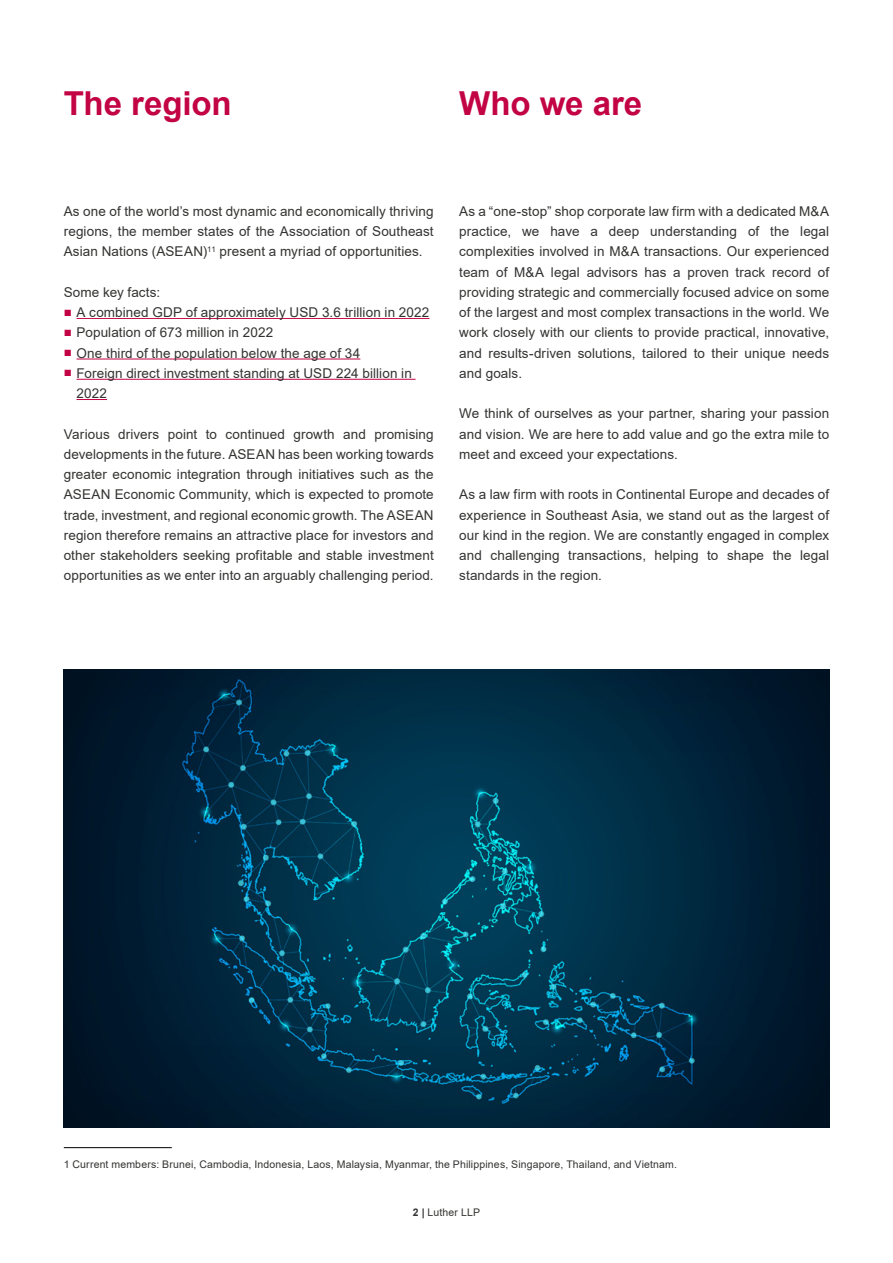
<style>
.page{position:relative;width:893px;height:1263px;background:#fff}
.page>*{position:absolute;margin:0;border:0;box-sizing:border-box;transform-origin:0 0}
.t1{font:700 33px "Arial";letter-spacing:-.005em;color:#c20344}
.t2{font:13.5px/20.2px "Arial";letter-spacing:.005em;color:#333332;text-align:justify}
.t3{font:10.5px "Arial";letter-spacing:.015em;color:#333332}
.s1{color:#c20344}
.s2{font-weight:700}
</style>
<div class="page">
<hr style="left:77px;top:318px;width:352px;height:1px;background:#c7114a">
<hr style="left:77px;top:358px;width:283px;height:1px;background:#c20344">
<hr style="left:77px;top:379px;width:339px;height:1px;background:#c20344">
<hr style="left:77px;top:399px;width:30px;height:1px;background:#c20344">
<hr style="left:64px;top:1147px;width:108px;height:1px;background:#000">
<div style="left:49px;top:660px;width:793px;height:468px;background:#02546a;opacity:.22"></div>
<h1 class="t1" style="left:64px;top:81px;width:169px">The region</h1>
<h1 class="t1" style="left:459px;top:81px;width:184px">Who we are</h1>
<p class="t2" style="left:64px;top:201px;width:371px">As one of the world’s most dynamic and economically thriving regions, the member states of the Association of Southeast Asian Nations (ASEAN)<sup>11</sup> present a myriad of opportunities.</p>
<p class="t2" style="left:64px;top:282px;width:98px">Some key facts:</p>
<p class="t2" style="left:64px;top:302px;width:367px"><span class="s1">■</span> A combined GDP of approximately USD 3.6 trillion in 2022</p>
<p class="t2" style="left:64px;top:322px;width:211px"><span class="s1">■</span> Population of 673 million in 2022</p>
<p class="t2" style="left:64px;top:343px;width:298px"><span class="s1">■</span> One third of the population below the age of 34</p>
<p class="t2" style="left:77px;top:363px;width:337px;text-indent:-13px"><span class="s1">■</span> Foreign direct investment standing at USD 224 billion in<br>2022</p>
<p class="t2" style="left:64px;top:424px;width:371px">Various drivers point to continued growth and promising developments in the future. ASEAN has been working towards greater economic integration through initiatives such as the ASEAN Economic Community, which is expected to promote trade, investment, and regional economic growth. The ASEAN region therefore remains an attractive place for investors and other stakeholders seeking profitable and stable investment opportunities as we enter into an arguably challenging period.</p>
<p class="t2" style="left:459px;top:201px;width:371px">As a “one-stop” shop corporate law firm with a dedicated M&amp;A practice, we have a deep understanding of the legal complexities involved in M&amp;A transactions. Our experienced team of M&amp;A legal advisors has a proven track record of providing strategic and commercially focused advice on some of the largest and most complex transactions in the world. We work closely with our clients to provide practical, innovative, and results-driven solutions, tailored to their unique needs and goals.</p>
<p class="t2" style="left:459px;top:403px;width:371px">We think of ourselves as your partner, sharing your passion and vision. We are here to add value and go the extra mile to meet and exceed your expectations.</p>
<p class="t2" style="left:459px;top:484px;width:371px">As a law firm with roots in Continental Europe and decades of experience in Southeast Asia, we stand out as the largest of our kind in the region. We are constantly engaged in complex and challenging transactions, helping to shape the legal standards in the region.</p>
<p class="t3" style="left:64px;top:1157px;width:615px">1 Current members: Brunei, Cambodia, Indonesia, Laos, Malaysia, Myanmar, the Philippines, Singapore, Thailand, and Vietnam.</p>
<p class="t3" style="left:413px;top:1205px;width:69px"><span class="s2">2 |</span> Luther LLP</p>
</div>
